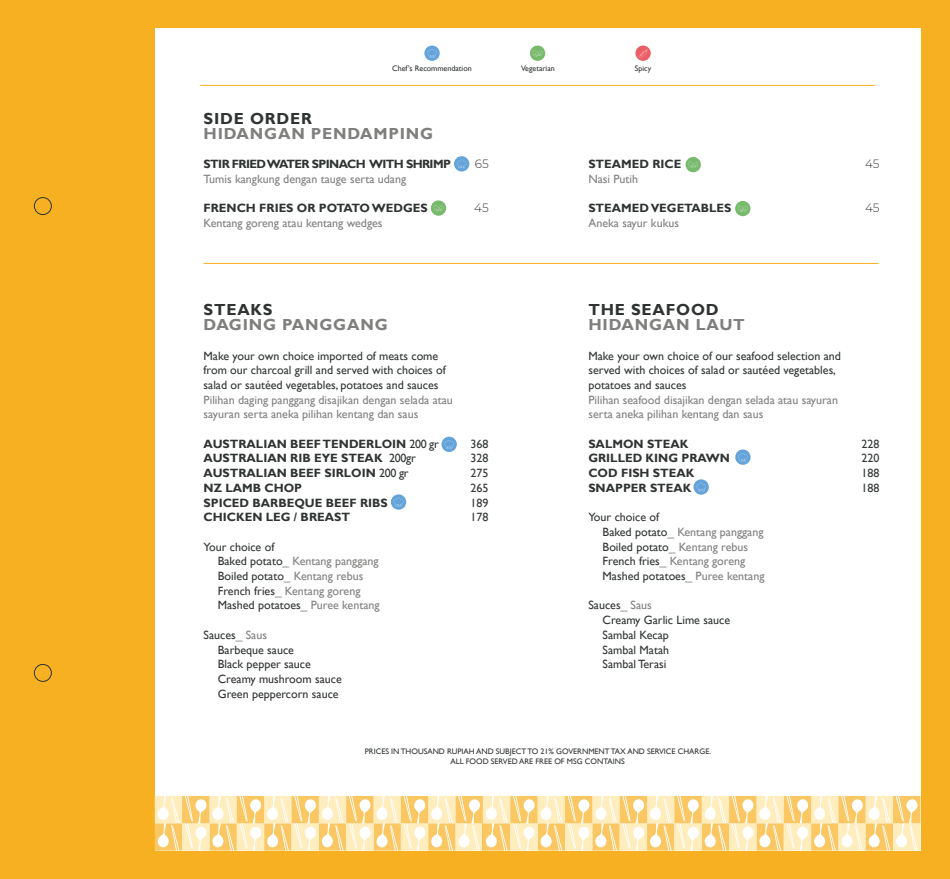
<style>
.page{position:relative;width:950px;height:879px;background:#f7b021}
.page>*{position:absolute;margin:0;border:0;box-sizing:border-box;transform-origin:0 0}
.t1{font:700 16px "Gill Sans";letter-spacing:.05em;color:#7f7f7e}
.t2{font:700 16px "Gill Sans";color:#2f3432}
.t3{font:12px/14.7px "Gill Sans";color:#2f3432}
.t4{font:12px/14.7px "Gill Sans";color:#7f7f7e}
.t5{font:700 12px/14.7px "Gill Sans";color:#2f3432}
.t6{font:700 12px "Gill Sans";letter-spacing:-.05em;color:#2f3432}
.t7{font:12px/14.7px "Gill Sans";color:#353939;text-align:justify}
.t8{font:300 12px "Montserrat";letter-spacing:-.005em;color:#353939}
.t9{font:8px/9.6px "Gill Sans";color:#2f3432;text-align:center}
.s1{font-weight:400}
.s2{color:#7f7f7e}
</style>
<div class="page">
<div style="left:155px;top:28px;width:765px;height:822px;background:#fff"></div>
<svg style="left:155px;top:796px;width:765px;height:54px"></svg>
<svg style="left:424px;top:46px;width:16px;height:15px"></svg>
<svg style="left:427px;top:49px;width:10px;height:8px"></svg>
<svg style="left:635px;top:46px;width:16px;height:15px"></svg>
<svg style="left:638px;top:49px;width:9px;height:8px"></svg>
<div style="left:530px;top:46px;width:15px;height:15px;background:#78ba6b;border-radius:50%"></div>
<svg style="left:532px;top:50px;width:10px;height:7px"></svg>
<hr style="left:200px;top:85px;width:675px;height:1px;background:#f7b021">
<div style="left:34px;top:197px;width:17px;height:18px;border:1px solid #2f3432;border-radius:50%"></div>
<div style="left:34px;top:664px;width:17px;height:17px;border:1px solid #2f3432;border-radius:50%"></div>
<hr style="left:204px;top:263px;width:674px;height:1px;background:#f7b021">
<div style="left:454px;top:156px;width:15px;height:15px;background:#63a3d9;border-radius:50%"></div>
<svg style="left:457px;top:160px;width:9px;height:8px"></svg>
<svg style="left:441px;top:437px;width:16px;height:15px"></svg>
<svg style="left:444px;top:440px;width:10px;height:8px"></svg>
<svg style="left:391px;top:494px;width:15px;height:16px"></svg>
<svg style="left:394px;top:498px;width:9px;height:8px"></svg>
<svg style="left:735px;top:449px;width:15px;height:16px"></svg>
<svg style="left:738px;top:453px;width:9px;height:8px"></svg>
<svg style="left:693px;top:479px;width:16px;height:16px"></svg>
<svg style="left:696px;top:483px;width:10px;height:8px"></svg>
<div style="left:685px;top:157px;width:16px;height:15px;background:#78ba6b;border-radius:50%"></div>
<svg style="left:688px;top:161px;width:10px;height:7px"></svg>
<div style="left:735px;top:201px;width:15px;height:15px;background:#78ba6b;border-radius:50%"></div>
<svg style="left:738px;top:205px;width:9px;height:7px"></svg>
<svg style="left:431px;top:200px;width:15px;height:16px"></svg>
<svg style="left:433px;top:205px;width:10px;height:6px"></svg>
<p class="t9" style="left:392px;top:64px;width:81px">Chef’s Recommendation</p>
<p class="t9" style="left:521px;top:64px;width:35px">Vegetarian</p>
<p class="t9" style="left:635px;top:64px;width:18px">Spicy</p>
<h1 class="t2" style="left:204px;top:109px;width:11px">SIDE</h1>
<h1 class="t2" style="left:250px;top:109px;width:14px">ORDER</h1>
<h1 class="t1" style="left:204px;top:124px;width:13px">HIDAN</h1>
<h1 class="t1" style="left:264px;top:124px;width:28px">GAN</h1>
<h1 class="t1" style="left:311px;top:124px;width:25px">PENDA</h1>
<h1 class="t1" style="left:373px;top:124px;width:61px">MPING</h1>
<p class="t6" style="left:204px;top:157px;width:239px">STIR FRIED WATER SPINACH WITH SHRIMP</p>
<p class="t4" style="left:204px;top:172px;width:204px">Tumis kangkung dengan tauge serta udang</p>
<p class="t5" style="left:204px;top:201px;width:225px">FRENCH FRIES OR POTATO WEDG ES</p>
<p class="t4" style="left:204px;top:216px;width:180px">Kentang goreng atau kentang wedges</p>
<p class="t8" style="left:475px;top:156px;width:15px">65</p>
<p class="t8" style="left:474px;top:200px;width:16px">45</p>
<p class="t5" style="left:588px;top:157px;width:95px">STEAMED RICE</p>
<p class="t4" style="left:588px;top:172px;width:51px">Nasi Putih</p>
<p class="t5" style="left:588px;top:201px;width:145px">STEAMED VEG ETABLES</p>
<p class="t4" style="left:588px;top:216px;width:92px">Aneka sayur kukus</p>
<p class="t8" style="left:865px;top:156px;width:16px">45</p>
<p class="t8" style="left:865px;top:200px;width:16px">45</p>
<h1 class="t2" style="left:204px;top:300px;width:13px">STEAKS</h1>
<h1 class="t1" style="left:204px;top:315px;width:186px">DAGING PANGGANG</h1>
<p class="t3" style="left:204px;top:348px;width:244px">Make your own choice imported of meats come from our charcoal grill and served with choices of salad or sautéed vegetables, potatoes and sauces</p>
<p class="t4" style="left:204px;top:392px;width:251px">Pilihan daging panggang disajikan dengan selada atau sayuran serta aneka pilihan kentang dan saus</p>
<p class="t5" style="left:204px;top:437px;width:237px">AUSTRALIAN BEEF TENDERLOIN <span class="s1">200 gr<br></span>AUSTRALIAN RIB EYE STEAK <span class="s1">200gr<br></span>AUSTRALIAN BEEF SIRLOIN <span class="s1">200 gr<br></span>NZ LAMB CHOP<br>SPICED BARBEQUE BEEF RIBS<br>CHICKEN LEG / BREAST</p>
<p class="t3" style="left:218px;top:539px;width:163px;text-indent:-14px">Your choice of<br>Baked potato<span class="s2">_ Kentang panggang<br></span>Boiled potato<span class="s2">_ Kentang rebus<br></span>French fries<span class="s2">_ Kentang goreng<br></span>Mashed potatoes<span class="s2">_ Puree kentang</span></p>
<p class="t3" style="left:218px;top:628px;width:126px;text-indent:-14px">Sauces<span class="s2">_ Saus<br></span>Barbeque sauce<br>Black pepper sauce<br>Creamy mushroom sauce<br>Green peppercorn sauce</p>
<p class="t7" style="left:470px;top:436px;width:19px">368<br>328<br>275<br>265<br>189<br>178</p>
<h1 class="t2" style="left:588px;top:300px;width:13px">THE</h1>
<h1 class="t2" style="left:631px;top:300px;width:14px">SEAFOOD</h1>
<h1 class="t1" style="left:588px;top:315px;width:158px">HIDANGAN LAUT</h1>
<p class="t3" style="left:588px;top:348px;width:254px">Make your own choice of our seafood selection and served with choices of salad or sautéed vegetables, potatoes and sauces</p>
<p class="t4" style="left:588px;top:392px;width:251px">Pilihan seafood disajikan dengan selada atau sayuran serta aneka pilihan kentang dan saus</p>
<p class="t5" style="left:588px;top:437px;width:143px">SALMON STEAK<br>GRILLED KING PRAWN<br>COD FISH STEAK<br>SNAPP ER STEAK</p>
<p class="t3" style="left:602px;top:510px;width:163px;text-indent:-14px">Your choice of<br>Baked potato<span class="s2">_ Kentang panggang<br></span>Boiled potato<span class="s2">_ Kentang rebus<br></span>French fries<span class="s2">_ Kentang goreng<br></span>Mashed potatoes<span class="s2">_ Puree kentang</span></p>
<p class="t3" style="left:602px;top:598px;width:129px;text-indent:-14px">Sauces<span class="s2">_ Saus<br></span>Creamy Garlic Lime sauce<br>Sambal Kecap<br>Sambal Matah<br>Sambal Terasi</p>
<p class="t9" style="left:365px;top:747px;width:348px">Prices in Thousand Rupiah and subject to 21% Government Tax and Service Charg e.<br>All food served are free of MSG Contains</p>
<p class="t7" style="left:861px;top:436px;width:19px">228<br>220<br>188<br>188</p>
</div>
